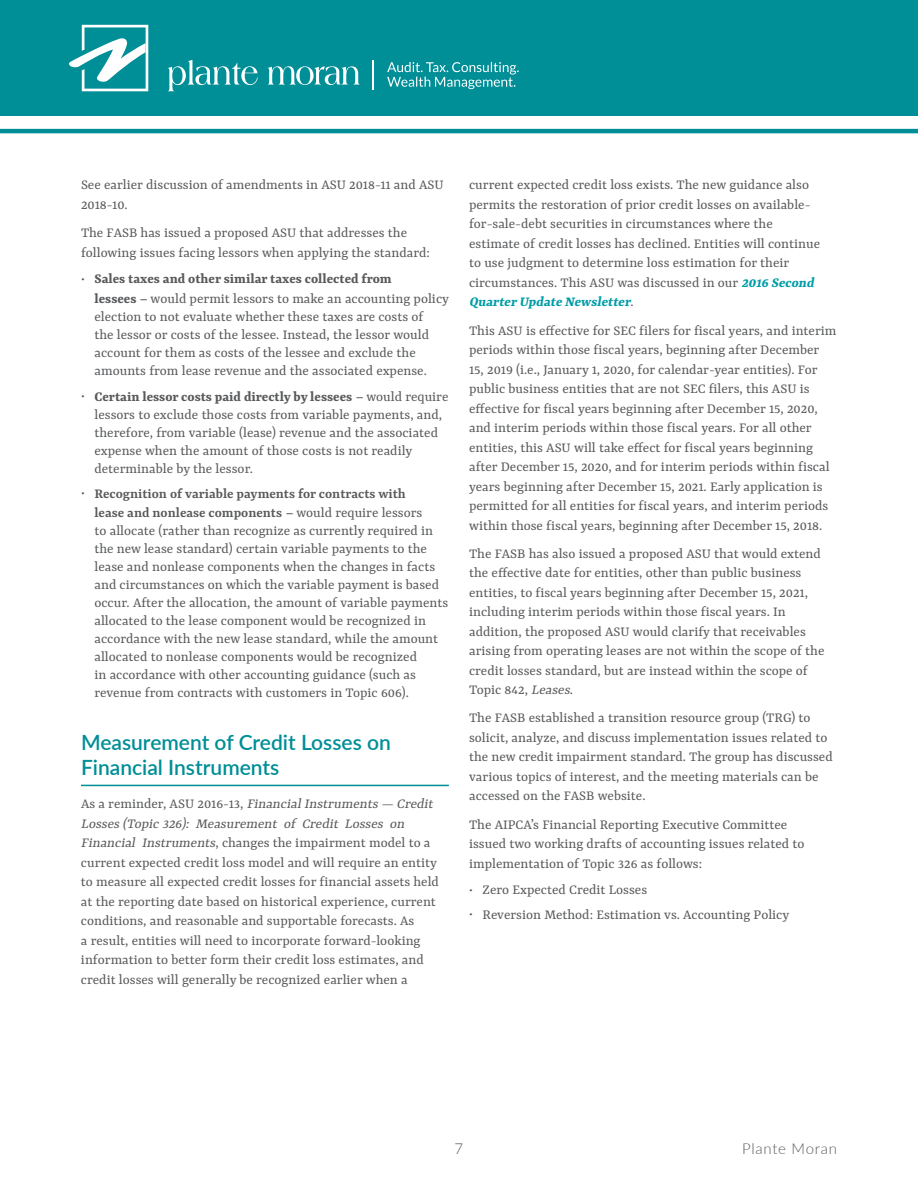
<style>
.page{position:relative;width:918px;height:1188px;background:#fff}
.page>*{position:absolute;margin:0;border:0;box-sizing:border-box;transform-origin:0 0}
.t1{font:600 21px/25.5px "Lato";color:#008e97}
.t2{font:15px/19.5px "Rasa";color:#58595b}
.t3{font:700 15px/19.5px "Rasa";color:#58595b}
.t4{font:600 15px/19.5px "Rasa";color:#58595b}
.t5{font:300 15px "Lato";letter-spacing:.05em;color:#58595b}
.s1{font-weight:400;font-size:12px}
.s2{font-weight:400;font-style:italic}
.s3{font-weight:400}
.s4{font-size:12px}
.s5{font-weight:700}
.s6{font-style:italic}
.s7{font-weight:700;font-style:italic;color:#009da7}
</style>
<div class="page">
<div style="left:0;top:0;width:918px;height:116px;background:#008e97"></div>
<hr style="left:0;top:129px;width:918px;height:4px;background:#008e97">
<svg style="left:69px;top:25px;width:79px;height:66px"></svg>
<svg style="left:168px;top:60px;width:90px;height:31px"></svg>
<svg style="left:268px;top:66px;width:92px;height:19px"></svg>
<hr style="left:372px;top:61px;width:2px;height:29px;background:#fff">
<svg style="left:387px;top:62px;width:132px;height:27px"></svg>
<hr style="left:81px;top:785px;width:368px;height:1px;background:#008e97">
<p class="t2" style="left:81px;top:176px;width:364px">See earlier discussion of amendments in ASU 2018-11 and ASU<br>2018-10.</p>
<p class="t2" style="left:81px;top:224px;width:350px">The FASB has issued a proposed ASU that addresses the following issues facing lessors when applying the standard:</p>
<p class="t3" style="left:94px;top:270px;width:356px;text-indent:-14px"><span class="s1">•</span> Sales taxes and other similar taxes collected from<br>lessees <span class="s2">–</span> <span class="s3">would permit lessors to make an accounting policy</span></p>
<p class="t2" style="left:94px;top:308px;width:336px;line-height:18px">election to not evaluate whether these taxes are costs of the lessor or costs of the lessee. Instead, the lessor would account for them as costs of the lessee and exclude the amounts from lease revenue and the associated expense.</p>
<p class="t2" style="left:94px;top:388px;width:355px;line-height:18px;text-indent:-13px"><span class="s4">•</span> <span class="s5">Certain lessor costs paid directly by lessees</span> <span class="s6">–</span> would require lessors to exclude those costs from variable payments, and, therefore, from variable (lease) revenue and the associated expense when the amount of those costs is not readily determinable by the lessor.</p>
<p class="t4" style="left:94px;top:484px;width:329px;text-indent:-14px"><span class="s1">•</span> Recognition of variable payments for contracts with lease and nonlease components <span class="s2">–</span> <span class="s3">would require lessors</span></p>
<p class="t2" style="left:94px;top:523px;width:355px;line-height:18px">to allocate (rather than recognize as currently required in the new lease standard) certain variable payments to the lease and nonlease components when the changes in facts and circumstances on which the variable payment is based occur. After the allocation, the amount of variable payments allocated to the lease component would be recognized in accordance with the new lease standard, while the amount allocated to nonlease components would be recognized<br>in accordance with other accounting guidance (such as revenue from contracts with customers in Topic 606).</p>
<h1 class="t1" style="left:81px;top:728px;width:311px">Measurement of Credit Losses on<br>Financial Instruments</h1>
<p class="t2" style="left:81px;top:795px;width:360px">A s a r e m i n d e r , A S U 2 0 1 6 - 1 3 , <span class="s6">FinancialInstruments— Credit Losses(Topic326): Measurement of Credit Losses on Financial Instruments</span>, changes the impairment model to a current expected credit loss model and will require an entity to measure all expected credit losses for financial assets held at the reporting date based on historical experience, current conditions, and reasonable and supportable forecasts. As<br>a result, entities will need to incorporate forward-looking information to better form their credit loss estimates, and credit losses will generally be recognized earlier when a</p>
<p class="t2" style="left:469px;top:176px;width:353px">current expected credit loss exists. The new guidance also permits the restoration of prior credit losses on available&shy;for-sale-debt securities in circumstances where the estimate of credit losses has declined. Entities will continue to use judgment to determine loss estimation for their circumstances. This ASU was discussed in our <span class="s7">2016 Second QuarterUpdateNewsletter</span>.</p>
<p class="t2" style="left:469px;top:321px;width:369px">This ASU is effective for SEC filers for fiscal years, and interim periods within those fiscal years, beginning after December 15, 2019 (i.e., January 1, 2020, for calendar-year entities). For public business entities that are not SEC filers, this ASU is effective for fiscal years beginning after December 15, 2020, and interim periods within those fiscal years. For all other entities, this ASU will take effect for fiscal years beginning after December 15, 2020, and for interim periods within fiscal years beginning after December 15, 2021. Early application is permitted for all entities for fiscal years, and interim periods within those fiscal years, beginning after December 15, 2018.</p>
<p class="t2" style="left:469px;top:544px;width:357px">The FASB has also issued a proposed ASU that would extend the effective date for entities, other than public business entities, to fiscal years beginning after December 15, 2021, including interim periods within those fiscal years. In addition, the proposed ASU would clarify that receivables arising from operating leases are not within the scope of the credit losses standard, but are instead within the scope of Topic 842, <span class="s6">Leases</span>.</p>
<p class="t2" style="left:469px;top:709px;width:365px">The FASB established a transition resource group (TRG) to solicit, analyze, and discuss implementation issues related to the new credit impairment standard. The group has discussed various topics of interest, and the meeting materials can be accessed on the FASB website.</p>
<p class="t2" style="left:469px;top:815px;width:337px">The AIPCA’s Financial Reporting Executive Committee issued two working drafts of accounting issues related to implementation of Topic 326 as follows:</p>
<p class="t2" style="left:469px;top:881px;width:180px"><span class="s4">•</span> Zero Expected Credit Losses</p>
<p class="t2" style="left:469px;top:906px;width:322px"><span class="s4">•</span> Reversion Method: Estimation vs. Accounting Policy</p>
<p class="t5" style="left:455px;top:1138px;width:10px">7</p>
<p class="t5" style="left:742px;top:1138px;width:96px">Plante Moran</p>
</div>
